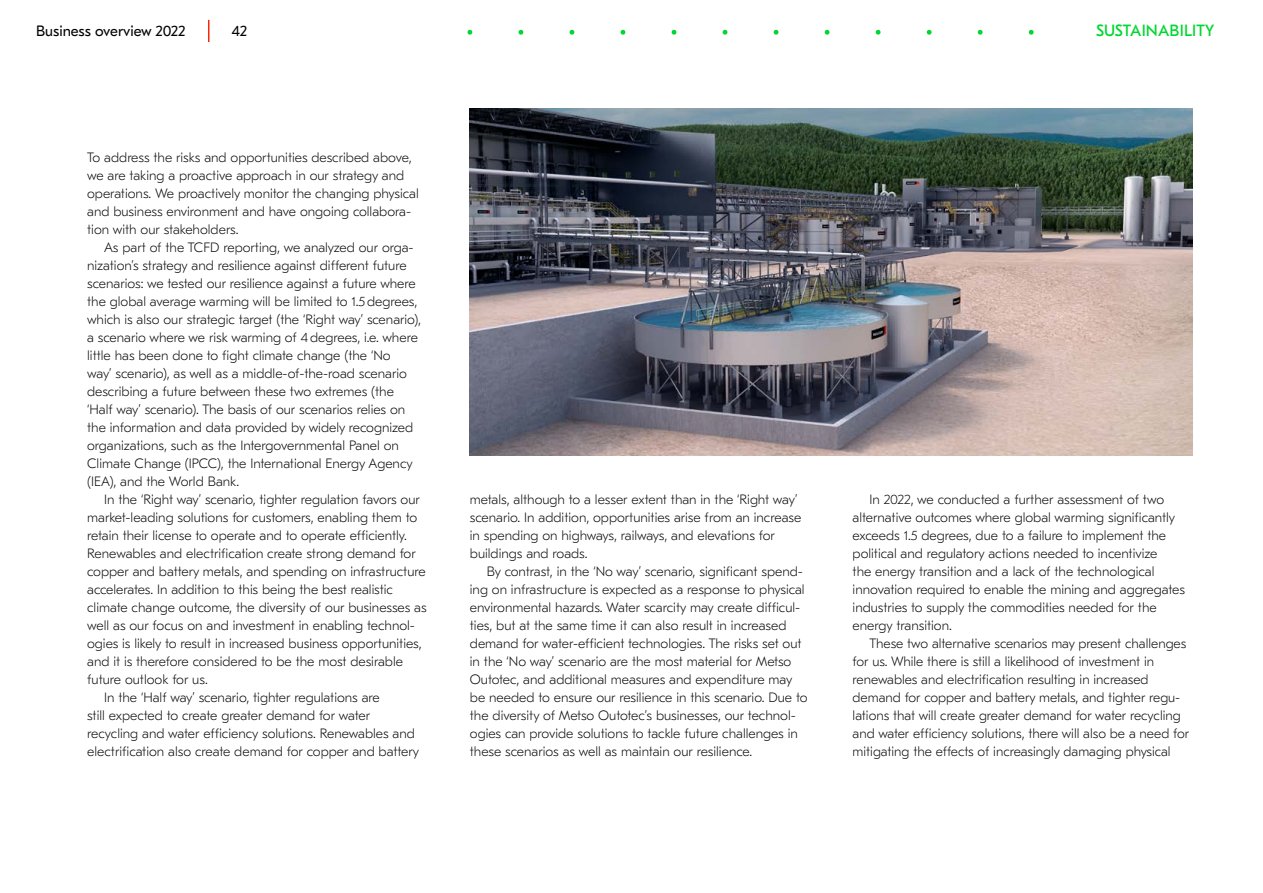
<style>
.page{position:relative;width:1263px;height:893px;background:#fff}
.page>*{position:absolute;margin:0;border:0;box-sizing:border-box;transform-origin:0 0}
.t1{font:16.35px "GT Eesti Pro Text";letter-spacing:.01em;color:#00d730}
.t2{font:15px "GT Eesti Pro Text";color:#000}
.t3{font:100 13.5px/18px "GT Eesti Pro Text";color:#000}
</style>
<div class="page">
<svg style="left:208px;top:20px;width:1px;height:22px"></svg>
<svg style="left:723px;top:30px;width:4px;height:5px"></svg>
<svg style="left:774px;top:30px;width:4px;height:5px"></svg>
<svg style="left:927px;top:30px;width:4px;height:5px"></svg>
<svg style="left:978px;top:30px;width:4px;height:5px"></svg>
<svg style="left:1029px;top:30px;width:4px;height:5px"></svg>
<svg style="left:825px;top:30px;width:4px;height:5px"></svg>
<svg style="left:876px;top:30px;width:4px;height:5px"></svg>
<svg style="left:467px;top:30px;width:5px;height:5px"></svg>
<svg style="left:519px;top:30px;width:4px;height:5px"></svg>
<svg style="left:672px;top:30px;width:4px;height:5px"></svg>
<svg style="left:570px;top:30px;width:4px;height:5px"></svg>
<svg style="left:621px;top:30px;width:4px;height:5px"></svg>
<img style="left:470px;top:108px;width:723px;height:347px">
<p class="t2" style="left:36px;top:23px;width:149px">Business overview 2022</p>
<p class="t2" style="left:232px;top:23px;width:15px">42</p>
<p class="t1" style="left:1096px;top:21px;width:120px">SUSTAINABILITY</p>
<p class="t3" style="left:87px;top:149px;width:333px">To address the risks and opportunities described above, we are taking a proactive approach in our strategy and operations. We proactively monitor the changing physical and business environment and have ongoing collabora&shy;tion with our stakeholders.</p>
<p class="t3" style="left:87px;top:239px;width:335px;text-indent:17px">As part of the TCFD reporting, we analyzed our orga&shy;nization’s strategy and resilience against different future scenarios: we tested our resilience against a future where the global average warming will be limited to 1.5 degrees, which is also our strategic target (the ‘Right way’ scenario), a scenario where we risk warming of 4 degrees, i.e. where little has been done to fight climate change (the ‘No<br>way’ scenario), as well as a middle-of-the-road scenario describing a future between these two extremes (the ‘Half way’ scenario). The basis of our scenarios relies on the information and data provided by widely recognized organizations, such as the Intergovernmental Panel on Climate Change (IPCC), the International Energy Agency (IEA), and the World Bank.</p>
<p class="t3" style="left:104px;top:491px;width:317px">In the ‘Right way’ scenario, tighter regulation favors our</p>
<p class="t3" style="left:87px;top:509px;width:331px">market-leading solutions for customers, enabling them to</p>
<p class="t3" style="left:87px;top:527px;width:321px">retain their license to operate and to operate efficiently.</p>
<p class="t3" style="left:87px;top:545px;width:330px">Renewables and electrification create strong demand for</p>
<p class="t3" style="left:87px;top:563px;width:340px">copper and battery metals, and spending on infrastructure</p>
<p class="t3" style="left:87px;top:581px;width:307px">accelerates. In addition to this being the best realistic</p>
<p class="t3" style="left:87px;top:599px;width:341px">climate change outcome, the diversity of our businesses as</p>
<p class="t3" style="left:87px;top:617px;width:329px">well as our focus on and investment in enabling technol-</p>
<p class="t3" style="left:87px;top:635px;width:336px">ogies is likely to result in increased business opportunities,</p>
<p class="t3" style="left:87px;top:653px;width:317px">and it is therefore considered to be the most desirable</p>
<p class="t3" style="left:87px;top:670px;width:122px">future outlook for us.</p>
<p class="t3" style="left:104px;top:688px;width:277px">In the ‘Half way’ scenario, tighter regulations are</p>
<p class="t3" style="left:87px;top:706px;width:284px">still expected to create greater demand for water</p>
<p class="t3" style="left:87px;top:724px;width:329px">recycling and water efficiency solutions. Renewables and</p>
<p class="t3" style="left:87px;top:742px;width:333px">electrification also create demand for copper and battery</p>
<p class="t3" style="left:470px;top:490px;width:333px">metals, although to a lesser extent than in the ‘Right way’ scenario. In addition, opportunities arise from an increase in spending on highways, railways, and elevations for buildings and roads.</p>
<p class="t3" style="left:470px;top:562px;width:339px;text-indent:17px">By contrast, in the ‘No way’ scenario, significant spend&shy;ing on infrastructure is expected as a response to physical environmental hazards. Water scarcity may create difficul&shy;ties, but at the same time it can also result in increased demand for water-efficient technologies. The risks set out in the ‘No way’ scenario are the most material for Metso Outotec, and additional measures and expenditure may be needed to ensure our resilience in this scenario. Due to the diversity of Metso Outotec’s businesses, our technol&shy;ogies can provide solutions to tackle future challenges in these scenarios as well as maintain our resilience.</p>
<p class="t3" style="left:853px;top:490px;width:334px;text-indent:17px">In 2022, we conducted a further assessment of two alternative outcomes where global warming significantly exceeds 1.5 degrees, due to a failure to implement the political and regulatory actions needed to incentivize<br>the energy transition and a lack of the technological innovation required to enable the mining and aggregates industries to supply the commodities needed for the energy transition.</p>
<p class="t3" style="left:853px;top:635px;width:338px;text-indent:17px">These two alternative scenarios may present challenges for us. While there is still a likelihood of investment in renewables and electrification resulting in increased demand for copper and battery metals, and tighter regu&shy;lations that will create greater demand for water recycling and water efficiency solutions, there will also be a need for mitigating the effects of increasingly damaging physical</p>
</div>
